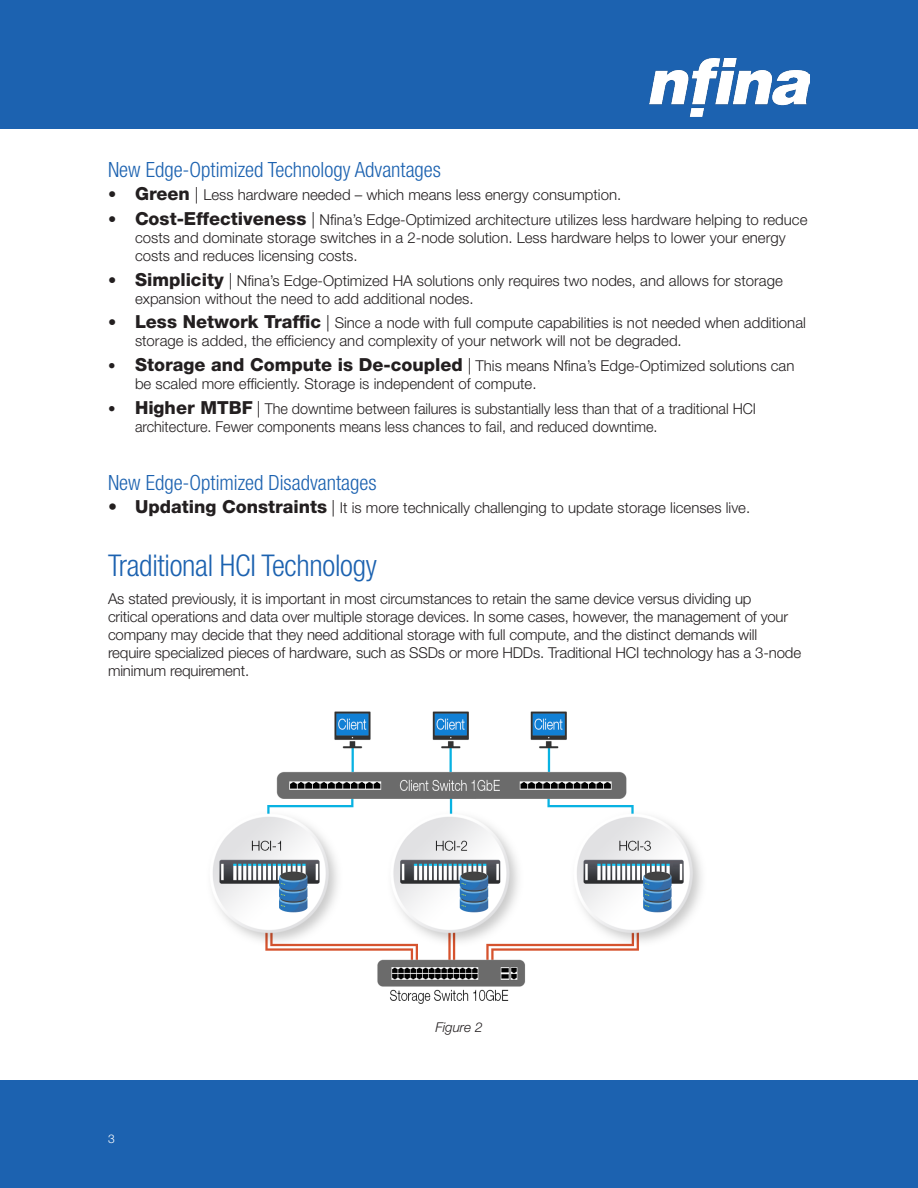
<style>
.page{position:relative;width:918px;height:1188px;background:#fff}
.page>*{position:absolute;margin:0;border:0;box-sizing:border-box;transform-origin:0 0}
.Heads{font:300 condensed 30px "Helvetica Neue LT Std";letter-spacing:-.01em;color:#1c62b0}
.Small_Heads{font:300 condensed 21px "Helvetica Neue LT Std";color:#1c62b0}
.Paragraph_w__Space{font:300 15px/18px "Helvetica Neue LT Std";color:#231f20}
.Bullet{font:italic 300 13.5px "Helvetica Neue LT Std";color:#231f20}
.t1{font:300 12px "Helvetica Neue LT Std";color:#fff}
.s1{font-size:16.5px}
.s2{font-weight:800;font-size:18px}
</style>
<div class="page">
<div style="left:0;top:0;width:918px;height:128px;background:#1c62b0"></div>
<img style="left:650px;top:59px;width:160px;height:58px">
<div style="left:0;top:1080px;width:918px;height:108px;background:#1c62b0"></div>
<img style="left:213px;top:711px;width:489px;height:293px">
<p class="Small_Heads" style="left:108px;top:158px;width:335px">New Edge-Optimized Technology Advantages</p>
<p class="Paragraph_w__Space" style="left:108px;top:186px;width:515px"><span class="s1">•</span> <span class="s2">Green</span> <span class="s1">|</span> Less hardware needed – which means less energy consumption.</p>
<p class="Paragraph_w__Space" style="left:135px;top:210px;width:674px;text-indent:-27px"><span class="s1">•</span> <span class="s2">Cost-Effectiveness</span> <span class="s1">|</span> Nfina’s Edge-Optimized architecture utilizes less hardware helping to reduce costs and dominate storage switches in a 2-node solution. Less hardware helps to lower your energy costs and reduces licensing costs.</p>
<p class="Paragraph_w__Space" style="left:135px;top:271px;width:649px;text-indent:-27px"><span class="s1">•</span> <span class="s2">Simplicity</span> <span class="s1">|</span> Nfina’s Edge-Optimized HA solutions only requires two nodes, and allows for storage expansion without the need to add additional nodes.</p>
<p class="Paragraph_w__Space" style="left:135px;top:314px;width:672px;text-indent:-27px"><span class="s1">•</span> <span class="s2">Less Network Traffic</span> <span class="s1">|</span> Since a node with full compute capabilities is not needed when additional storage is added, the efficiency and complexity of your network will not be degraded.</p>
<p class="Paragraph_w__Space" style="left:135px;top:357px;width:661px;text-indent:-27px">• <span class="s2">Storage and Compute is De-coupled</span> <span class="s1">|</span> This means Nfina’s Edge-Optimized solutions can be scaled more efficiently. Storage is independent of compute.</p>
<p class="Paragraph_w__Space" style="left:135px;top:399px;width:623px;text-indent:-27px">• <span class="s2">Higher MTBF</span> <span class="s1">|</span> The downtime between failures is substantially less than that of a traditional HCI architecture. Fewer components means less chances to fail, and reduced downtime.</p>
<p class="Small_Heads" style="left:108px;top:470px;width:270px">New Edge-Optimized Disadvantages</p>
<p class="Paragraph_w__Space" style="left:108px;top:498px;width:644px"><span class="s2">• Updating Constraints</span> <span class="s1">|</span> It is more technically challenging to update storage licenses live.</p>
<p class="Heads" style="left:108px;top:548px;width:270px">Traditional HCI Technology</p>
<p class="Paragraph_w__Space" style="left:108px;top:589px;width:695px">As stated previously, it is important in most circumstances to retain the same device versus dividing up<br>critical operations and data over multiple storage devices. In some cases, however, the management of your company may decide that they need additional storage with full compute, and the distinct demands will require specialized pieces of hardware, such as SSDs or more HDDs. Traditional HCI technology has a 3-node minimum requirement.</p>
<p class="t1" style="left:108px;top:1131px;width:8px">3</p>
<p class="Bullet" style="left:435px;top:1019px;width:49px">Figure 2</p>
</div>
